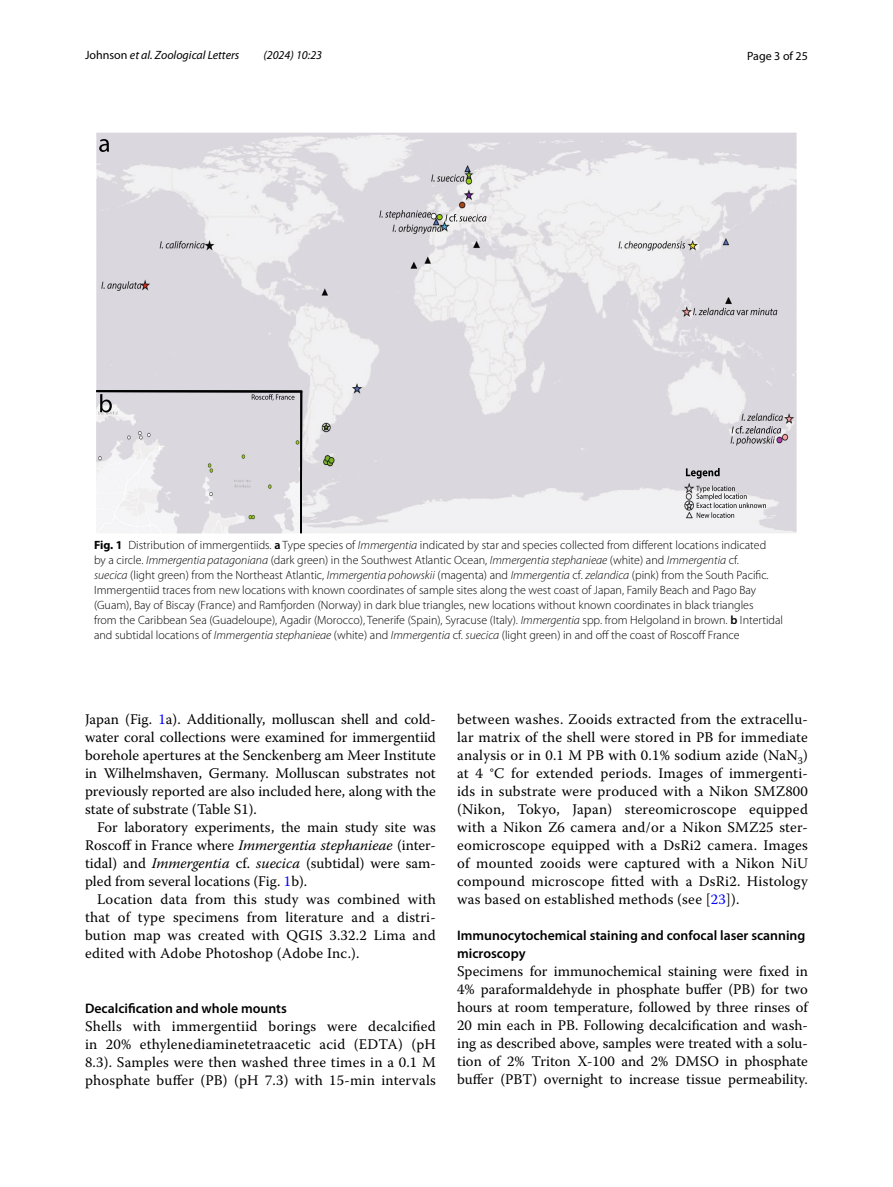
<style>
.page{position:relative;width:893px;height:1187px;background:#fff}
.page>*{position:absolute;margin:0;border:0;box-sizing:border-box;transform-origin:0 0}
.t1{font:14.7px/18px "Warnock Pro";letter-spacing:.01em;color:#000;text-align:justify}
.t2{font:600 13.8px/18px "Myriad Pro";color:#000}
.t3{font:300 12px/15px "Myriad Pro";color:#000}
.t4{font:italic 12px "Myriad Pro";color:#000}
.t5{font:12px "Myriad Pro";color:#000}
.s1{font-style:normal}
.s2{font-weight:700}
.s3{font-weight:600}
.s4{font-style:italic}
.s5{color:#00f}
</style>
<div class="page">
<img style="left:96px;top:133px;width:701px;height:400px">
<svg style="left:732px;top:426px;width:49px;height:7px"></svg>
<svg style="left:445px;top:214px;width:41px;height:7px"></svg>
<hr style="left:96px;top:390px;width:206px;height:2px;background:#000">
<hr style="left:300px;top:391px;width:2px;height:142px;background:#000">
<svg style="left:252px;top:394px;width:42px;height:6px"></svg>
<svg style="left:696px;top:485px;width:70px;height:33px"></svg>
<svg style="left:686px;top:468px;width:34px;height:10px"></svg>
<svg style="left:99px;top:139px;width:10px;height:13px"></svg>
<svg style="left:100px;top:394px;width:12px;height:18px"></svg>
<p class="t4" style="left:85px;top:48px;width:156px"><span class="s1">Johnson</span> et al. Zoological Letters</p>
<p class="t4" style="left:263px;top:48px;width:60px">(2024) 10:23</p>
<p class="t5" style="left:747px;top:48px;width:62px">Page 3 of 25</p>
<p class="t3" style="left:94px;top:537px;width:691px"><span class="s2">Fig. 1</span> Distribution of immergentiids. <span class="s3">a</span> Type species of <span class="s4">Immergentia</span> indicated by star and species collected from different locations indicated<br>by a circle. <span class="s4">Immergentia patagoniana</span> (dark green) in the Southwest Atlantic Ocean, <span class="s4">Immergentia stephanieae</span> (white) and <span class="s4">Immergentia</span> cf.<br><span class="s4">suecica</span> (light green) from the Northeast Atlantic, <span class="s4">Immergentia pohowskii</span> (magenta) and <span class="s4">Immergentia</span> cf. <span class="s4">zelandica</span> (pink) from the South Pacific.<br>Immergentiid traces from new locations with known coordinates of sample sites along the west coast of Japan, Family Beach and Pago Bay (Guam), Bay of Biscay (France) and Ramfjorden (Norway) in dark blue triangles, new locations without known coordinates in black triangles<br>from the Caribbean Sea (Guadeloupe), Agadir (Morocco), Tenerife (Spain), Syracuse (Italy). <span class="s4">Immergentia</span> spp. from Helgoland in brown. <span class="s3">b</span> Intertidal and subtidal locations of <span class="s4">Immergentia stephanieae</span> (white) and <span class="s4">Immergentia</span> cf. <span class="s4">suecica</span> (light green) in and off the coast of Roscoff France</p>
<p class="t1" style="left:85px;top:709px;width:352px">Japan (Fig. <span class="s5">1</span>a). Additionally, molluscan shell and cold&shy;water coral collections were examined for immergentiid borehole apertures at the Senckenberg am Meer Institute in Wilhelmshaven, Germany. Molluscan substrates not previously reported are also included here, along with the state of substrate (Table S1).</p>
<p class="t1" style="left:85px;top:817px;width:352px;text-indent:12px">For laboratory experiments, the main study site was Roscoff in France where <span class="s4">Immergentia stephanieae</span> (inter&shy;tidal) and <span class="s4">Immergentia</span> cf. <span class="s4">suecica</span> (subtidal) were sam&shy;pled from several locations (Fig. <span class="s5">1</span>b).</p>
<p class="t1" style="left:85px;top:889px;width:352px;text-indent:12px">Location data from this study was combined with that of type specimens from literature and a distri&shy;bution map was created with QGIS 3.32.2 Lima and edited with Adobe Photoshop (Adobe Inc.).</p>
<p class="t2" style="left:85px;top:998px;width:203px">Decalcification and whole mounts</p>
<p class="t1" style="left:85px;top:1016px;width:352px">Shells with immergentiid borings were decalcified in 20% ethylenediaminetetraacetic acid (EDTA) (pH 8.3). Samples were then washed three times in a 0.1 M phosphate buffer (PB) (pH 7.3) with 15-min intervals</p>
<p class="t1" style="left:457px;top:709px;width:352px">between washes. Zooids extracted from the extracellu&shy;lar matrix of the shell were stored in PB for immediate analysis or in 0.1 M PB with 0.1% sodium azide (NaN<sub>3</sub>) at 4 °C for extended periods. Images of immergenti&shy;ids in substrate were produced with a Nikon SMZ800 (Nikon, Tokyo, Japan) stereomicroscope equipped with a Nikon Z6 camera and/or a Nikon SMZ25 ster&shy;eomicroscope equipped with a DsRi2 camera. Images of mounted zooids were captured with a Nikon NiU compound microscope fitted with a DsRi2. Histology was based on established methods (see [<span class="s5">23</span>]).</p>
<p class="t2" style="left:457px;top:926px;width:350px">Immunocytochemical staining and confocal laser scanning microscopy</p>
<p class="t1" style="left:457px;top:961px;width:352px">Specimens for immunochemical staining were fixed in 4% paraformaldehyde in phosphate buffer (PB) for two hours at room temperature, followed by three rinses of 20 min each in PB. Following decalcification and wash&shy;ing as described above, samples were treated with a solu&shy;tion of 2% Triton X-100 and 2% DMSO in phosphate buffer (PBT) overnight to increase tissue permeability.</p>
</div>
